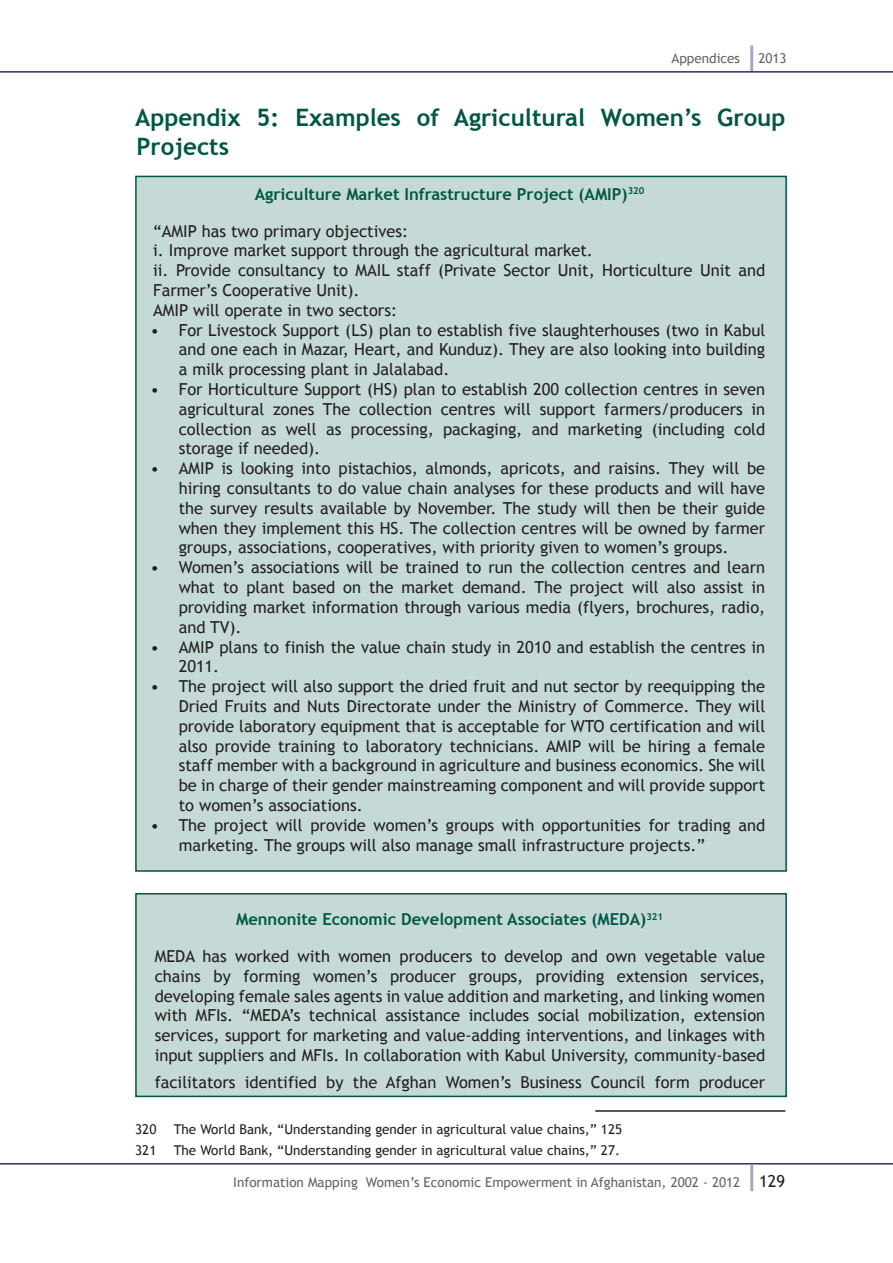
<style>
.page{position:relative;width:893px;height:1263px;background:#fff}
.page>*{position:absolute;margin:0;border:0;box-sizing:border-box;transform-origin:0 0}
.DP_NON_TOC_Heading{font:700 24px/28.8px "Trebuchet MS";color:#005746}
.DP_Body_Text{font:16.5px/19.8px "Trebuchet MS";color:#231f20;text-align:justify}
.DP_Heading_3{font:700 16.5px "Trebuchet MS";color:#005746}
.DP_Footnote{font:13.5px "Trebuchet MS";color:#231f20}
.t1{font:13.5px "Trebuchet MS";color:#636366}
</style>
<div class="page">
<hr style="left:0;top:1163px;width:893px;height:1px;background:#342b65">
<hr style="left:750px;top:45px;width:3px;height:27px;background:#a9a6c4">
<hr style="left:0;top:71px;width:893px;height:2px;background:#342b65">
<hr style="left:750px;top:1164px;width:3px;height:27px;background:#a9a6c4">
<div style="left:135px;top:893px;width:652px;height:204px;background:#c5dad7;border:2px solid #005746"></div>
<div style="left:135px;top:176px;width:652px;height:696px;background:#c5dad7;border:2px solid #005746"></div>
<hr style="left:595px;top:1110px;width:190px;height:2px;background:#231f20">
<p class="t1" style="left:671px;top:50px;width:70px">Appendices</p>
<p class="t1" style="left:758px;top:50px;width:30px">2013</p>
<p class="DP_NON_TOC_Heading" style="left:135px;top:103px;width:652px">Appendix 5: Examples of Agricultural Women’s Group<br>Projects</p>
<p class="DP_Heading_3" style="left:255px;top:184px;width:391px">Agriculture Market Infrastructure Project (AMIP)<sup>320</sup></p>
<p class="DP_Body_Text" style="left:153px;top:221px;width:257px">“AMIP has two primary objectives:</p>
<p class="DP_Body_Text" style="left:153px;top:241px;width:441px">i. Improve market support through the agricultural market.</p>
<p class="DP_Body_Text" style="left:153px;top:261px;width:613px">ii. Provide consultancy to MAIL staff (Private Sector Unit, Horticulture Unit and<br>Farmer’s Cooperative Unit).</p>
<p class="DP_Body_Text" style="left:153px;top:300px;width:245px">AMIP will operate in two sectors:</p>
<p class="DP_Body_Text" style="left:179px;top:320px;width:588px;text-indent:-28px">• For Livestock Support (LS) plan to establish five slaughterhouses (two in Kabul and one each in Mazar, Heart, and Kunduz). They are also looking into building a milk processing plant in Jalalabad.</p>
<p class="DP_Body_Text" style="left:179px;top:379px;width:588px;text-indent:-28px">• For Horticulture Support (HS) plan to establish 200 collection centres in seven agricultural zones The collection centres will support farmers/producers in collection as well as processing, packaging, and marketing (including cold storage if needed).</p>
<p class="DP_Body_Text" style="left:179px;top:459px;width:588px;text-indent:-28px">• AMIP is looking into pistachios, almonds, apricots, and raisins. They will be hiring consultants to do value chain analyses for these products and will have the survey results available by November. The study will then be their guide when they implement this HS. The collection centres will be owned by farmer groups, associations, cooperatives, with priority given to women’s groups.</p>
<p class="DP_Body_Text" style="left:179px;top:558px;width:588px;text-indent:-28px">• Women’s associations will be trained to run the collection centres and learn what to plant based on the market demand. The project will also assist in providing market information through various media (flyers, brochures, radio, and TV).</p>
<p class="DP_Body_Text" style="left:179px;top:637px;width:588px;text-indent:-28px">• AMIP plans to finish the value chain study in 2010 and establish the centres in<br>2011.</p>
<p class="DP_Body_Text" style="left:179px;top:676px;width:588px;text-indent:-28px">• The project will also support the dried fruit and nut sector by reequipping the Dried Fruits and Nuts Directorate under the Ministry of Commerce. They will provide laboratory equipment that is acceptable for WTO certification and will also provide training to laboratory technicians. AMIP will be hiring a female staff member with a background in agriculture and business economics. She will be in charge of their gender mainstreaming component and will provide support to women’s associations.</p>
<p class="DP_Body_Text" style="left:179px;top:815px;width:588px;text-indent:-28px">• The project will provide women’s groups with opportunities for trading and marketing. The groups will also manage small infrastructure projects.”</p>
<p class="DP_Heading_3" style="left:236px;top:909px;width:429px">Mennonite Economic Development Associates (MEDA)<sup>321</sup></p>
<p class="DP_Body_Text" style="left:155px;top:946px;width:612px">MEDA has worked with women producers to develop and own vegetable value chains by forming women’s producer groups, providing extension services, developing female sales agents in value addition and marketing, and linking women with MFIs. “MEDA’s technical assistance includes social mobilization, extension services, support for marketing and value-adding interventions, and linkages with input suppliers and MFIs. In collaboration with Kabul University, community-based</p>
<p class="DP_Body_Text" style="left:155px;top:1072px;width:612px">facilitators identified by the Afghan Women’s Business Council form producer</p>
<p class="DP_Footnote" style="left:135px;top:1121px;width:23px">320</p>
<p class="DP_Footnote" style="left:174px;top:1121px;width:450px">The World Bank, “Understanding gender in agricultural value chains,” 125</p>
<p class="DP_Footnote" style="left:135px;top:1142px;width:23px">321</p>
<p class="DP_Footnote" style="left:174px;top:1142px;width:448px">The World Bank, “Understanding gender in agricultural value chains,” 27.</p>
<p class="t1" style="left:233px;top:1174px;width:509px">Information Mapping Women’s Economic Empowerment in Afghanistan, 2002 - 2012</p>
<p class="DP_Body_Text" style="left:759px;top:1171px;width:27px">129</p>
</div>
